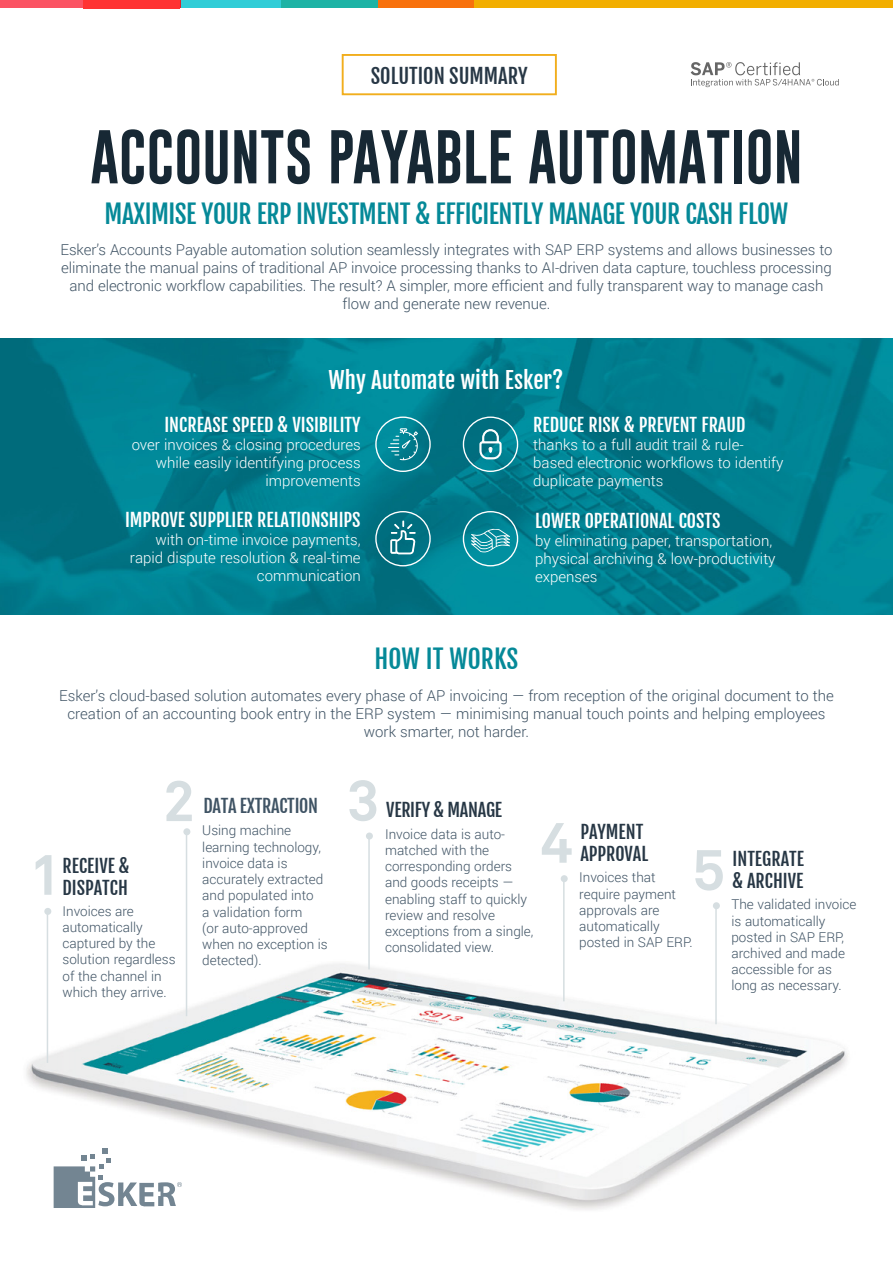
<style>
.page{position:relative;width:893px;height:1263px;background:#fff}
.page>*{position:absolute;margin:0;border:0;box-sizing:border-box;transform-origin:0 0}
.t1{font:700 57px "Akkurat";color:#d6dee1}
.t2{font:55.5px "Gobold";color:#172834}
.t3{font:25.5px "Fjalla One";letter-spacing:-.02em;color:#058998}
.t4{font:25.5px "Fjalla One";color:#058998}
.t5{font:22.5px "Fjalla One";color:#fff}
.t6{font:20.4px "Fjalla One";color:#273745}
.t7{font:18px "Fjalla One";color:#fff}
.t8{font:18px/21.6px "Fjalla One";color:#273745}
.t9{font:18px "Fjalla One";letter-spacing:-.015em;color:#3f5364}
.t10{font:300 15px/18px "Roboto";letter-spacing:-.005em;color:#3f5364;text-align:center}
.t11{font:300 15px/18px "Roboto";color:#fff;text-align:right}
.t12{font:300 13.5px/16.2px "Roboto";color:#3f5364}
</style>
<div class="page">
<img style="left:0;top:339px;width:893px;height:275px">
<img style="left:26px;top:938px;width:822px;height:272px">
<div style="left:342px;top:54px;width:215px;height:41px;border:2px solid #f1ae1d"></div>
<svg style="left:54px;top:1148px;width:128px;height:60px"></svg>
<hr style="left:47px;top:911px;width:1px;height:152px;background:#d6dee1">
<div style="left:44px;top:908px;width:7px;height:7px;background:#d6dee1;border-radius:50%"></div>
<hr style="left:186px;top:832px;width:1px;height:184px;background:#d6dee1">
<div style="left:183px;top:828px;width:7px;height:7px;background:#d6dee1;border-radius:50%"></div>
<hr style="left:368px;top:834px;width:2px;height:135px;background:#d6dee1">
<div style="left:366px;top:832px;width:7px;height:7px;background:#d6dee1;border-radius:50%"></div>
<hr style="left:563px;top:879px;width:2px;height:122px;background:#d6dee1">
<div style="left:561px;top:875px;width:7px;height:7px;background:#d6dee1;border-radius:50%"></div>
<div style="left:375px;top:416px;width:56px;height:56px;border:1px solid #fff;border-radius:50%"></div>
<div style="left:375px;top:511px;width:56px;height:55px;border:1px solid #fff;border-radius:50%"></div>
<div style="left:463px;top:416px;width:55px;height:56px;border:1px solid #fff;border-radius:50%"></div>
<div style="left:463px;top:511px;width:55px;height:55px;border:1px solid #fff;border-radius:50%"></div>
<div style="left:0;top:0;width:84px;height:8px;background:#fb5363"></div>
<div style="left:84px;top:0;width:97px;height:8px;background:#d8232e"></div>
<div style="left:181px;top:0;width:100px;height:8px;background:#30cdd7"></div>
<div style="left:281px;top:0;width:97px;height:8px;background:#1db3a5"></div>
<div style="left:378px;top:0;width:97px;height:8px;background:#f8710c"></div>
<div style="left:475px;top:0;width:418px;height:8px;background:#f2ae00"></div>
<div style="left:83px;top:0;width:97px;height:8px;background:#f33"></div>
<svg style="left:388px;top:428px;width:30px;height:32px"></svg>
<svg style="left:471px;top:527px;width:39px;height:25px"></svg>
<hr style="left:715px;top:906px;width:2px;height:118px;background:#d6dee1">
<div style="left:713px;top:902px;width:7px;height:7px;background:#d6dee1;border-radius:50%"></div>
<svg style="left:480px;top:429px;width:21px;height:30px"></svg>
<svg style="left:391px;top:521px;width:24px;height:33px"></svg>
<svg style="left:691px;top:62px;width:148px;height:25px"></svg>
<h3 class="t6" style="left:371px;top:63px;width:158px">SOLUTION SUMMARY</h3>
<h2 class="t2" style="left:90px;top:121px;width:714px">ACCOUNTS PAYABLE AUTOMATION</h2>
<h3 class="t3" style="left:105px;top:198px;width:685px">MAXIMISE YOUR ERP INVESTMENT &amp; EFFICIENTLY MANAGE YOUR CASH FLOW</h3>
<p class="t10" style="left:60px;top:240px;width:773px">Esker’s Accounts Payable automation solution seamlessly integrates with SAP ERP systems and allows businesses to eliminate the manual pains of traditional AP invoice processing thanks to AI-driven data capture, touchless processing and electronic workflow capabilities. The result? A simpler, more efficient and fully transparent way to manage cash flow and generate new revenue.</p>
<h3 class="t5" style="left:329px;top:366px;width:237px">Why Automate with Esker?</h3>
<p class="t7" style="left:164px;top:414px;width:198px">INCREASE SPEED &amp; VISIBILITY</p>
<p class="t11" style="left:132px;top:436px;width:230px">over invoices &amp; closing procedures while easily identifying process improvements</p>
<p class="t7" style="left:125px;top:509px;width:237px">IMPROVE SUPPLIER RELATIONSHIPS</p>
<p class="t11" style="left:130px;top:530px;width:232px">with on-time invoice payments, rapid dispute resolution &amp; real-time communication</p>
<p class="t7" style="left:533px;top:414px;width:214px">REDUCE RISK &amp; PREVENT FRAUD</p>
<p class="t11" style="left:533px;top:436px;width:252px;text-align:left">thanks to a full audit trail &amp; rule&shy;based electronic workflows to identify duplicate payments</p>
<p class="t7" style="left:535px;top:510px;width:187px">LOWER OPERATIONAL COSTS</p>
<p class="t11" style="left:535px;top:531px;width:242px;text-align:left">by eliminating paper, transportation, physical archiving &amp; low-productivity expenses</p>
<h3 class="t4" style="left:375px;top:643px;width:145px">HOW IT WORKS</h3>
<p class="t10" style="left:59px;top:686px;width:776px">Esker’s cloud-based solution automates every phase of AP invoicing — from reception of the original document to the creation of an accounting book entry in the ERP system — minimising manual touch points and helping employees work smarter, not harder.</p>
<h1 class="t1" style="left:29px;top:839px;width:34px">1</h1>
<p class="t8" style="left:63px;top:855px;width:69px">RECEIVE &amp;<br>DISPATCH</p>
<h1 class="t1" style="left:163px;top:765px;width:34px">2</h1>
<p class="t12" style="left:63px;top:902px;width:115px">Invoices are automatically captured by the solution regardless of the channel in which they arrive.</p>
<p class="t9" style="left:203px;top:795px;width:116px">DATA EXTRACTION</p>
<p class="t12" style="left:202px;top:822px;width:127px">Using machine learning technology, invoice data is accurately extracted and populated into<br>a validation form<br>(or auto-approved when no exception is detected).</p>
<h1 class="t1" style="left:347px;top:764px;width:34px">3</h1>
<p class="t8" style="left:386px;top:799px;width:118px">VERIFY &amp; MANAGE</p>
<p class="t12" style="left:385px;top:825px;width:150px">Invoice data is auto&shy;matched with the corresponding orders and goods receipts — enabling staff to quickly review and resolve exceptions from a single, consolidated view.</p>
<h1 class="t1" style="left:540px;top:807px;width:34px">4</h1>
<p class="t8" style="left:580px;top:821px;width:69px">PAYMENT<br>APPROVAL</p>
<h1 class="t1" style="left:692px;top:834px;width:34px">5</h1>
<p class="t12" style="left:579px;top:869px;width:115px">Invoices that require payment approvals are automatically posted in SAP ERP.</p>
<p class="t8" style="left:733px;top:848px;width:73px">INTEGRATE</p>
<p class="t8" style="left:733px;top:870px;width:72px">&amp; ARCHIVE</p>
<p class="t12" style="left:731px;top:896px;width:126px">The validated invoice is automatically posted in SAP ERP, archived and made accessible for as long as necessary.</p>
</div>
